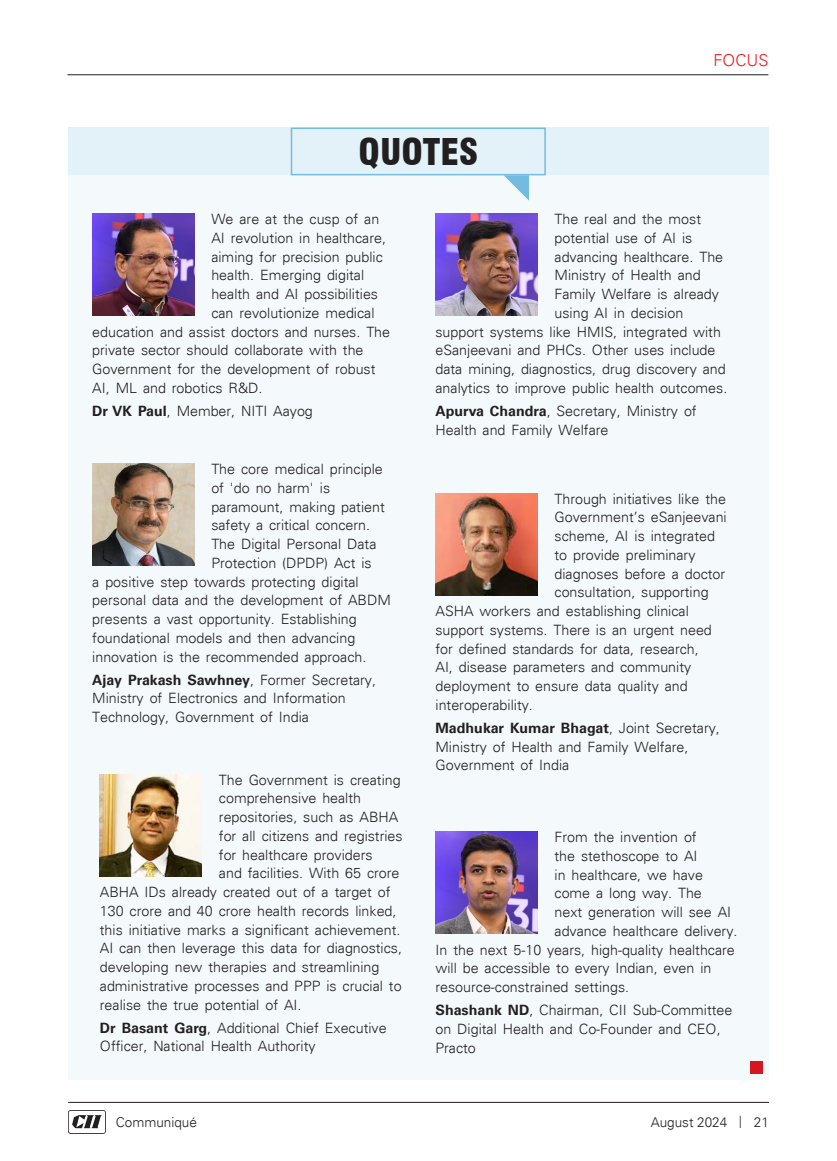
<style>
.page{position:relative;width:837px;height:1161px;background:#fff}
.page>*{position:absolute;margin:0;border:0;box-sizing:border-box;transform-origin:0 0}
.Comm_Running{font:900 condensed 36px "Swiss 721 BT";color:#231f20}
.Sector{font:300 16.5px "Univers";color:#ee1d23}
.Comm_Running-2{font:300 14.25px/18.8px "Univers";color:#231f20}
.t1{font:300 13.5px "Univers";color:#231f20}
.s1{font-family:"Univers 65";font-weight:700}
.s2{font-size:12px}
</style>
<div class="page">
<img style="left:68px;top:1111px;width:38px;height:23px">
<hr style="left:68px;top:1102px;width:701px;height:1px;background:#231f20">
<hr style="left:68px;top:75px;width:700px;height:1px;background:#231f20">
<div style="left:68px;top:128px;width:701px;height:952px;background:#f4fafc"></div>
<div style="left:68px;top:128px;width:701px;height:47px;background:#e3f1f9"></div>
<div style="left:291px;top:128px;width:255px;height:47px;border:2px solid #73bbe0"></div>
<svg style="left:504px;top:175px;width:25px;height:26px"></svg>
<img style="left:92px;top:214px;width:102px;height:102px">
<img style="left:436px;top:832px;width:102px;height:102px">
<img style="left:92px;top:464px;width:102px;height:102px">
<img style="left:436px;top:214px;width:102px;height:102px">
<img style="left:100px;top:774px;width:102px;height:102px">
<img style="left:436px;top:493px;width:102px;height:102px">
<div style="left:750px;top:1061px;width:13px;height:13px;background:#d7171f"></div>
<p class="Comm_Running" style="left:359px;top:131px;width:121px">QUOTES</p>
<p class="Sector" style="left:713px;top:50px;width:57px">FOCUS</p>
<p class="Comm_Running-2" style="left:211px;top:210px;width:169px">We are at the cusp of an</p>
<p class="Comm_Running-2" style="left:211px;top:228px;width:176px">AI revolution in healthcare,</p>
<p class="Comm_Running-2" style="left:211px;top:247px;width:173px">aiming for precision public</p>
<p class="Comm_Running-2" style="left:211px;top:266px;width:154px">health. Emerging digital</p>
<p class="Comm_Running-2" style="left:211px;top:285px;width:168px">health and AI possibilities</p>
<p class="Comm_Running-2" style="left:211px;top:303px;width:165px">can revolutionize medical</p>
<p class="Comm_Running-2" style="left:92px;top:322px;width:299px">education and assist doctors and nurses. The</p>
<p class="Comm_Running-2" style="left:92px;top:341px;width:273px">private sector should collaborate with the</p>
<p class="Comm_Running-2" style="left:92px;top:360px;width:285px">Government for the development of robust</p>
<p class="Comm_Running-2" style="left:92px;top:378px;width:172px">AI, ML and robotics R&amp;D.</p>
<p class="Comm_Running-2" style="left:92px;top:401px;width:222px"><span class="s1">Dr VK Paul</span>, Member, NITI Aayog</p>
<p class="Comm_Running-2" style="left:211px;top:460px;width:173px">The core medical principle</p>
<p class="Comm_Running-2" style="left:211px;top:478px;width:120px">of 'do no harm' is</p>
<p class="Comm_Running-2" style="left:211px;top:497px;width:175px">paramount, making patient</p>
<p class="Comm_Running-2" style="left:211px;top:516px;width:160px">safety a critical concern.</p>
<p class="Comm_Running-2" style="left:211px;top:535px;width:167px">The Digital Personal Data</p>
<p class="Comm_Running-2" style="left:211px;top:553px;width:162px">Protection (DPDP) Act is</p>
<p class="Comm_Running-2" style="left:92px;top:572px;width:268px">a positive step towards protecting digital</p>
<p class="Comm_Running-2" style="left:92px;top:591px;width:300px">personal data and the development of ABDM</p>
<p class="Comm_Running-2" style="left:92px;top:610px;width:266px">presents a vast opportunity. Establishing</p>
<p class="Comm_Running-2" style="left:92px;top:628px;width:264px">foundational models and then advancing</p>
<p class="Comm_Running-2" style="left:92px;top:647px;width:276px">innovation is the recommended approach.</p>
<p class="Comm_Running-2" style="left:92px;top:670px;width:285px"><span class="s1">Ajay Prakash Sawhney</span>, Former Secretary,<br>Ministry of Electronics and Information<br>Technology, Government of India</p>
<p class="Comm_Running-2" style="left:219px;top:770px;width:183px">The Government is creating</p>
<p class="Comm_Running-2" style="left:219px;top:789px;width:144px">comprehensive health</p>
<p class="Comm_Running-2" style="left:219px;top:808px;width:181px">repositories, such as ABHA</p>
<p class="Comm_Running-2" style="left:219px;top:827px;width:185px">for all citizens and registries</p>
<p class="Comm_Running-2" style="left:219px;top:845px;width:155px">for healthcare providers</p>
<p class="Comm_Running-2" style="left:219px;top:864px;width:182px">and facilities. With 65 crore</p>
<p class="Comm_Running-2" style="left:100px;top:883px;width:292px">ABHA IDs already created out of a target of</p>
<p class="Comm_Running-2" style="left:100px;top:902px;width:298px">130 crore and 40 crore health records linked,</p>
<p class="Comm_Running-2" style="left:100px;top:920px;width:302px">this initiative marks a significant achievement.</p>
<p class="Comm_Running-2" style="left:100px;top:939px;width:304px">AI can then leverage this data for diagnostics,</p>
<p class="Comm_Running-2" style="left:100px;top:958px;width:281px">developing new therapies and streamlining</p>
<p class="Comm_Running-2" style="left:100px;top:977px;width:303px">administrative processes and PPP is crucial to</p>
<p class="Comm_Running-2" style="left:100px;top:995px;width:203px">realise the true potential of AI.</p>
<p class="Comm_Running-2" style="left:100px;top:1018px;width:288px"><span class="s1">Dr Basant Garg</span>, Additional Chief Executive<br>Officer, National Health Authority</p>
<p class="Comm_Running-2" style="left:555px;top:210px;width:148px">The real and the most</p>
<p class="Comm_Running-2" style="left:555px;top:228px;width:139px">potential use of AI is</p>
<p class="Comm_Running-2" style="left:555px;top:247px;width:170px">advancing healthcare. The</p>
<p class="Comm_Running-2" style="left:555px;top:266px;width:148px">Ministry of Health and</p>
<p class="Comm_Running-2" style="left:555px;top:285px;width:166px">Family Welfare is already</p>
<p class="Comm_Running-2" style="left:555px;top:303px;width:130px">using AI in decision</p>
<p class="Comm_Running-2" style="left:436px;top:322px;width:287px">support systems like HMIS, integrated with</p>
<p class="Comm_Running-2" style="left:436px;top:341px;width:281px">eSanjeevani and PHCs. Other uses include</p>
<p class="Comm_Running-2" style="left:436px;top:360px;width:292px">data mining, diagnostics, drug discovery and</p>
<p class="Comm_Running-2" style="left:436px;top:378px;width:293px">analytics to improve public health outcomes.</p>
<p class="Comm_Running-2" style="left:436px;top:401px;width:263px"><span class="s1">Apurva Chandra</span>, Secretary, Ministry of<br>Health and Family Welfare</p>
<p class="Comm_Running-2" style="left:555px;top:489px;width:173px">Through initiatives like the</p>
<p class="Comm_Running-2" style="left:555px;top:508px;width:174px">Government’s eSanjeevani</p>
<p class="Comm_Running-2" style="left:555px;top:527px;width:162px">scheme, AI is integrated</p>
<p class="Comm_Running-2" style="left:555px;top:545px;width:142px">to provide preliminary</p>
<p class="Comm_Running-2" style="left:555px;top:564px;width:172px">diagnoses before a doctor</p>
<p class="Comm_Running-2" style="left:555px;top:583px;width:156px">consultation, supporting</p>
<p class="Comm_Running-2" style="left:436px;top:602px;width:255px">ASHA workers and establishing clinical</p>
<p class="Comm_Running-2" style="left:436px;top:620px;width:278px">support systems. There is an urgent need</p>
<p class="Comm_Running-2" style="left:436px;top:639px;width:265px">for defined standards for data, research,</p>
<p class="Comm_Running-2" style="left:436px;top:658px;width:257px">AI, disease parameters and community</p>
<p class="Comm_Running-2" style="left:436px;top:677px;width:254px">deployment to ensure data quality and</p>
<p class="Comm_Running-2" style="left:436px;top:695px;width:99px">interoperability.</p>
<p class="Comm_Running-2" style="left:436px;top:718px;width:286px"><span class="s1">Madhukar Kumar Bhagat</span>, Joint Secretary,<br>Ministry of Health and Family Welfare,<br>Government of India</p>
<p class="Comm_Running-2" style="left:555px;top:828px;width:144px">From the invention of</p>
<p class="Comm_Running-2" style="left:555px;top:846px;width:144px">the stethoscope to AI</p>
<p class="Comm_Running-2" style="left:555px;top:865px;width:150px">in healthcare, we have</p>
<p class="Comm_Running-2" style="left:555px;top:884px;width:149px">come a long way. The</p>
<p class="Comm_Running-2" style="left:555px;top:903px;width:178px">next generation will see AI</p>
<p class="Comm_Running-2" style="left:555px;top:921px;width:184px">advance healthcare delivery.</p>
<p class="Comm_Running-2" style="left:436px;top:940px;width:301px">In the next 5-10 years, high-quality healthcare</p>
<p class="Comm_Running-2" style="left:436px;top:959px;width:277px">will be accessible to every Indian, even in</p>
<p class="Comm_Running-2" style="left:436px;top:978px;width:195px">resource-constrained settings.</p>
<p class="Comm_Running-2" style="left:436px;top:1001px;width:298px"><span class="s1">Shashank ND</span>, Chairman, CII Sub-Committee on Digital Health and Co-Founder and CEO,<br>Practo</p>
<p class="t1" style="left:116px;top:1114px;width:83px">Communiqué</p>
<p class="t1" style="left:651px;top:1114px;width:120px">August 2024 <span class="s2">|</span> 21</p>
</div>
